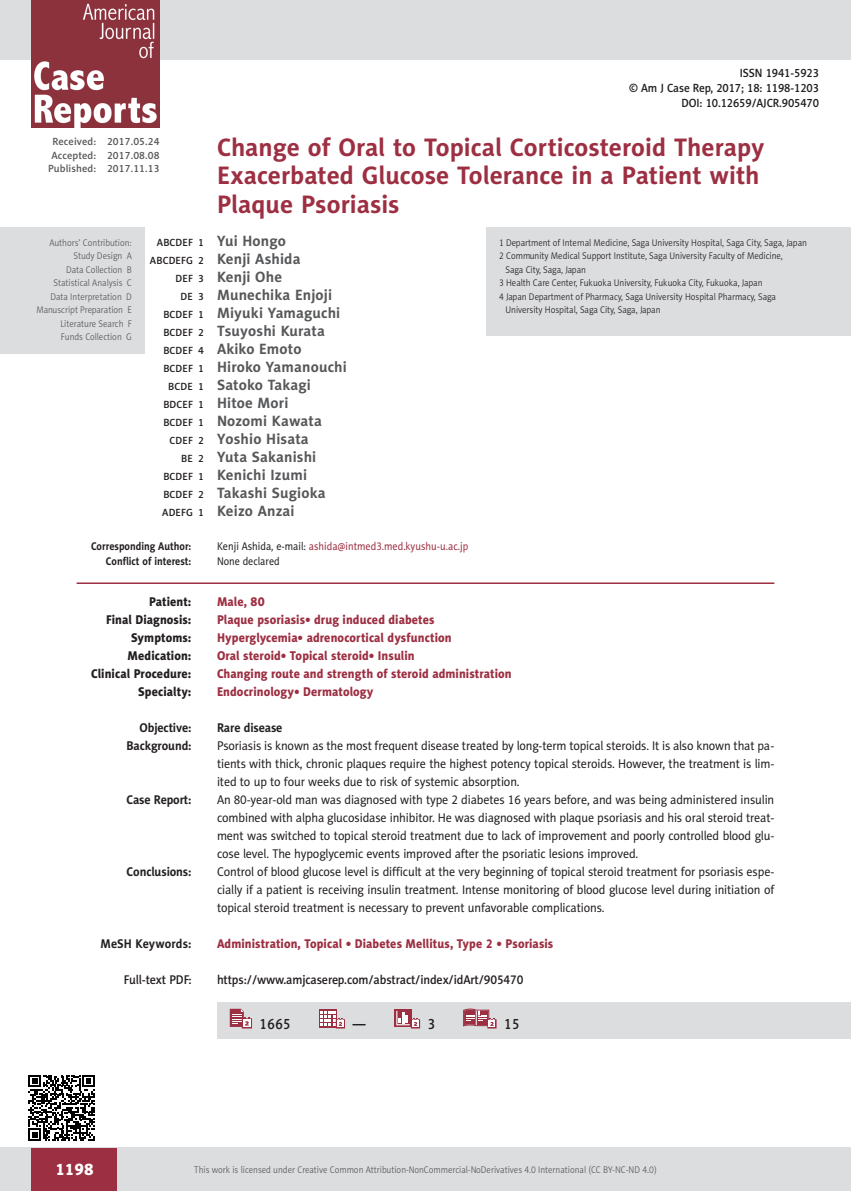
<style>
.page{position:relative;width:851px;height:1191px;background:#fff}
.page>*{position:absolute;margin:0;border:0;box-sizing:border-box;transform-origin:0 0}
.AJCR_Tytul{font:700 25.5px/28.5px "Naomi Sans EFN";color:#9d2f42}
.t1{font:16.5px "Naomi Sans EFN Heavy";color:#fff}
.AJCR_Autorzy{font:700 15px "Naomi Sans EFN";letter-spacing:.01em;color:#57585a}
.AJCR_dane{font:15px "Naomi Sans EFN Medium";letter-spacing:.03em;color:#231f20;scale:.9 1}
.AJCR_Summary_body{font:12.75px/18px "Naomi Sans EFN";letter-spacing:-.01em;color:#231f20;text-align:justify;scale:.95 1}
.AJCR_keywords{font:12.75px "Naomi Sans EFN Heavy";letter-spacing:.005em;color:#9d2f42;scale:.95 1}
.AJCR_keywords-2{font:12.75px "Naomi Sans EFN Heavy";letter-spacing:.005em;color:#231f20;scale:.95 1}
.AJCR_full_text_pdf{font:12.75px "Naomi Sans EFN Medium";letter-spacing:-.01em;color:#231f20;scale:.95 1}
.AJCR_Summary_body-2{font:700 12.75px "Naomi Sans EFN";letter-spacing:-.01em;color:#231f20;scale:.95 1}
.AJCR_keywords-3{font:700 12.75px "Naomi Sans EFN";letter-spacing:.005em;color:#231f20;scale:.95 1}
.AJCR_full_text_pdf-2{font:12px "Naomi Sans EFN Medium";letter-spacing:-.01em;color:#231f20;scale:.95 1}
.AJCR_Adres{font:11.25px "Naomi Sans EFN";color:#9d2f42;scale:.9 1}
.AJCR_Adres-2{font:700 11.25px "Naomi Sans EFN";color:#231f20;scale:.9 1}
.AJCR_Adres-3{font:11.25px "Naomi Sans EFN";color:#231f20;scale:.9 1}
.t2{font:10.5px "Naomi Sans EFN Medium";letter-spacing:.01em;color:#57585a}
.AJCR_Afiliacja{font:9.75px/13.5px "Naomi Sans EFN Light";color:#231f20;scale:.9 1}
.t3{font:9.75px "Naomi Sans EFN Light";color:#57585a;scale:.9 1}
.s1{font-family:"Naomi Sans EFN Medium";font-weight:400;font-size:10.5px;color:#231f20}
.s2{color:#231f20}
</style>
<div class="page">
<div style="left:217px;top:1002px;width:633px;height:36px;background:#dcdddf"></div>
<svg style="left:230px;top:1008px;width:22px;height:20px"></svg>
<div style="left:319px;top:1009px;width:17px;height:18px;background:#9d2f42"></div>
<svg style="left:320px;top:1010px;width:25px;height:18px"></svg>
<div style="left:394px;top:1009px;width:18px;height:18px;background:#9d2f42"></div>
<svg style="left:396px;top:1011px;width:24px;height:17px"></svg>
<svg style="left:463px;top:1008px;width:33px;height:20px"></svg>
<hr style="left:77px;top:582px;width:697px;height:2px;background:#9d2f42">
<div style="left:0;top:228px;width:145px;height:126px;background:#dcdddf"></div>
<div style="left:486px;top:228px;width:364px;height:108px;background:#dcdddf"></div>
<svg style="left:28px;top:1075px;width:67px;height:66px"></svg>
<hr style="left:850px;top:0;width:1px;height:60px;background:#dcdddf">
<div style="left:0;top:1148px;width:850px;height:43px;background:#dcdddf"></div>
<div style="left:32px;top:1147px;width:85px;height:43px;background:#9d2f42"></div>
<div style="left:0;top:0;width:850px;height:60px;background:#dcdddf"></div>
<img style="left:32px;top:0;width:127px;height:127px">
<p class="AJCR_full_text_pdf-2" style="left:739px;top:66px;width:85px">ISSN 1941-5923</p>
<p class="AJCR_full_text_pdf-2" style="left:629px;top:81px;width:201px">© Am J Case Rep, 2017; 18: 1198-1203</p>
<p class="AJCR_full_text_pdf-2" style="left:681px;top:96px;width:146px">DOI: 10.12659/AJCR.905470</p>
<p class="AJCR_Tytul" style="left:217px;top:133px;width:549px">Change of Oral to Topical Corticosteroid Therapy<br>Exacerbated Glucose Tolerance in a Patient with<br>Plaque Psoriasis</p>
<p class="AJCR_Autorzy" style="left:157px;top:232px;width:130px"><span class="s1">ABCDEF 1</span> Yui Hongo</p>
<p class="AJCR_Autorzy" style="left:150px;top:250px;width:152px"><span class="s1">ABCDEFG 2</span> Kenji Ashida</p>
<p class="AJCR_Autorzy" style="left:176px;top:268px;width:108px"><span class="s1">DEF 3</span> Kenji Ohe</p>
<p class="AJCR_Autorzy" style="left:180px;top:286px;width:153px"><span class="s1">DE 3</span> Munechika Enjoji</p>
<p class="AJCR_Autorzy" style="left:163px;top:304px;width:178px"><span class="s1">BCDEF 1</span> Miyuki Yamaguchi</p>
<p class="AJCR_Autorzy" style="left:163px;top:322px;width:163px"><span class="s1">BCDEF 2</span> Tsuyoshi Kurata</p>
<p class="AJCR_Autorzy" style="left:163px;top:340px;width:140px"><span class="s1">BCDEF 4</span> Akiko Emoto</p>
<p class="AJCR_Autorzy" style="left:163px;top:358px;width:185px"><span class="s1">BCDEF 1</span> Hiroko Yamanouchi</p>
<p class="AJCR_Autorzy" style="left:168px;top:376px;width:144px"><span class="s1">BCDE 1</span> Satoko Takagi</p>
<p class="AJCR_Autorzy" style="left:163px;top:394px;width:127px"><span class="s1">BDCEF 1</span> Hitoe Mori</p>
<p class="AJCR_Autorzy" style="left:163px;top:412px;width:160px"><span class="s1">BCDEF 1</span> Nozomi Kawata</p>
<p class="AJCR_Autorzy" style="left:170px;top:430px;width:140px"><span class="s1">CDEF 2</span> Yoshio Hisata</p>
<p class="AJCR_Autorzy" style="left:181px;top:448px;width:137px"><span class="s1">BE 2</span> Yuta Sakanishi</p>
<p class="AJCR_Autorzy" style="left:163px;top:466px;width:145px"><span class="s1">BCDEF 1</span> Kenichi Izumi</p>
<p class="AJCR_Autorzy" style="left:163px;top:484px;width:164px"><span class="s1">BCDEF 2</span> Takashi Sugioka</p>
<p class="AJCR_Autorzy" style="left:162px;top:502px;width:134px"><span class="s1">ADEFG 1</span> Keizo Anzai</p>
<p class="AJCR_Adres-2" style="left:91px;top:539px;width:113px">Corresponding Author:</p>
<p class="AJCR_Adres" style="left:217px;top:539px;width:281px"><span class="s2">Kenji Ashida, e-mail:</span> ashida@intmed3.med.kyushu-u.ac.jp</p>
<p class="AJCR_Adres-2" style="left:106px;top:555px;width:97px">Conflict of interest:</p>
<p class="AJCR_Adres-3" style="left:217px;top:555px;width:71px">None declared</p>
<p class="AJCR_keywords-2" style="left:149px;top:594px;width:46px">Patient:</p>
<p class="AJCR_keywords" style="left:217px;top:594px;width:52px">Male, 80</p>
<p class="AJCR_keywords-2" style="left:106px;top:612px;width:91px">Final Diagnosis:</p>
<p class="AJCR_keywords" style="left:217px;top:612px;width:230px">Plaque psoriasis• drug induced diabetes</p>
<p class="AJCR_keywords-2" style="left:131px;top:630px;width:65px">Symptoms:</p>
<p class="AJCR_keywords" style="left:217px;top:630px;width:248px">Hyperglycemia• adrenocortical dysfunction</p>
<p class="AJCR_keywords-2" style="left:128px;top:648px;width:69px">Medication:</p>
<p class="AJCR_keywords" style="left:217px;top:648px;width:209px">Oral steroid• Topical steroid• Insulin</p>
<p class="AJCR_keywords-2" style="left:91px;top:666px;width:107px">Clinical Procedure:</p>
<p class="AJCR_keywords" style="left:217px;top:666px;width:311px">Changing route and strength of steroid administration</p>
<p class="AJCR_keywords-2" style="left:138px;top:684px;width:58px">Specialty:</p>
<p class="AJCR_keywords" style="left:217px;top:684px;width:166px">Endocrinology• Dermatology</p>
<p class="AJCR_Summary_body-2" style="left:139px;top:720px;width:56px">Objective:</p>
<p class="AJCR_Summary_body-2" style="left:217px;top:720px;width:70px">Rare disease</p>
<p class="AJCR_Summary_body-2" style="left:126px;top:738px;width:70px">Background:</p>
<p class="AJCR_Summary_body" style="left:217px;top:737px;width:588px">Psoriasis is known as the most frequent disease treated by long-term topical steroids. It is also known that pa&shy;tients with thick, chronic plaques require the highest potency topical steroids. However, the treatment is lim&shy;ited to up to four weeks due to risk of systemic absorption.</p>
<p class="AJCR_Summary_body-2" style="left:126px;top:792px;width:70px">Case Report:</p>
<p class="AJCR_Summary_body" style="left:217px;top:791px;width:588px">An 80-year-old man was diagnosed with type 2 diabetes 16 years before, and was being administered insulin combined with alpha glucosidase inhibitor. He was diagnosed with plaque psoriasis and his oral steroid treat&shy;ment was switched to topical steroid treatment due to lack of improvement and poorly controlled blood glu&shy;cose level. The hypoglycemic events improved after the psoriatic lesions improved.</p>
<p class="AJCR_Summary_body-2" style="left:127px;top:864px;width:70px">Conclusions:</p>
<p class="AJCR_Summary_body" style="left:217px;top:863px;width:588px">Control of blood glucose level is difficult at the very beginning of topical steroid treatment for psoriasis espe&shy;cially if a patient is receiving insulin treatment. Intense monitoring of blood glucose level during initiation of topical steroid treatment is necessary to prevent unfavorable complications.</p>
<p class="AJCR_keywords-3" style="left:100px;top:936px;width:97px">MeSH Keywords:</p>
<p class="AJCR_keywords" style="left:217px;top:936px;width:355px">Administration, Topical • Diabetes Mellitus, Type 2 • Psoriasis</p>
<p class="AJCR_full_text_pdf" style="left:124px;top:972px;width:73px">Full-text PDF:</p>
<p class="AJCR_full_text_pdf" style="left:217px;top:972px;width:324px">https://www.amjcaserep.com/abstract/index/idArt/905470</p>
<p class="t2" style="left:52px;top:136px;width:109px">Received: 2017.05.24</p>
<p class="t2" style="left:51px;top:149px;width:110px">Accepted: 2017.08.08</p>
<p class="t2" style="left:48px;top:163px;width:113px">Published: 2017.11.13</p>
<p class="t3" style="left:49px;top:237px;width:93px">Authors’ Contribution:</p>
<p class="t3" style="left:74px;top:250px;width:66px">Study Design A</p>
<p class="t3" style="left:66px;top:264px;width:74px">Data Collection B</p>
<p class="t3" style="left:53px;top:277px;width:89px">Statistical Analysis C</p>
<p class="t3" style="left:51px;top:291px;width:92px">Data Interpretation D</p>
<p class="t3" style="left:36px;top:304px;width:107px">Manuscript Preparation E</p>
<p class="t3" style="left:60px;top:318px;width:81px">Literature Search F</p>
<p class="t3" style="left:61px;top:331px;width:80px">Funds Collection G</p>
<p class="AJCR_Afiliacja" style="left:499px;top:236px;width:343px">1 Department of Internal Medicine, Saga University Hospital, Saga City, Saga, Japan</p>
<p class="AJCR_Afiliacja" style="left:505px;top:249px;width:309px;text-indent:-6px">2 Community Medical Support Institute, Saga University Faculty of Medicine,<br>Saga City, Saga, Japan</p>
<p class="AJCR_Afiliacja" style="left:499px;top:276px;width:294px">3 Health Care Center, Fukuoka University, Fukuoka City, Fukuoka, Japan</p>
<p class="AJCR_Afiliacja" style="left:505px;top:290px;width:302px;text-indent:-6px">4 Japan Department of Pharmacy, Saga University Hospital Pharmacy, Saga<br>University Hospital, Saga City, Saga, Japan</p>
<p class="AJCR_dane" style="left:259px;top:1014px;width:36px">1665</p>
<p class="AJCR_dane" style="left:352px;top:1014px;width:16px">—</p>
<p class="AJCR_dane" style="left:427px;top:1014px;width:10px">3</p>
<p class="AJCR_dane" style="left:504px;top:1014px;width:19px">15</p>
<p class="t1" style="left:55px;top:1159px;width:40px">1198</p>
<p class="t3" style="left:194px;top:1164px;width:515px">This work is licensed under Creative Common Attribution-NonCommercial-NoDerivatives 4.0 International (CC BY-NC-ND 4.0)</p>
</div>
